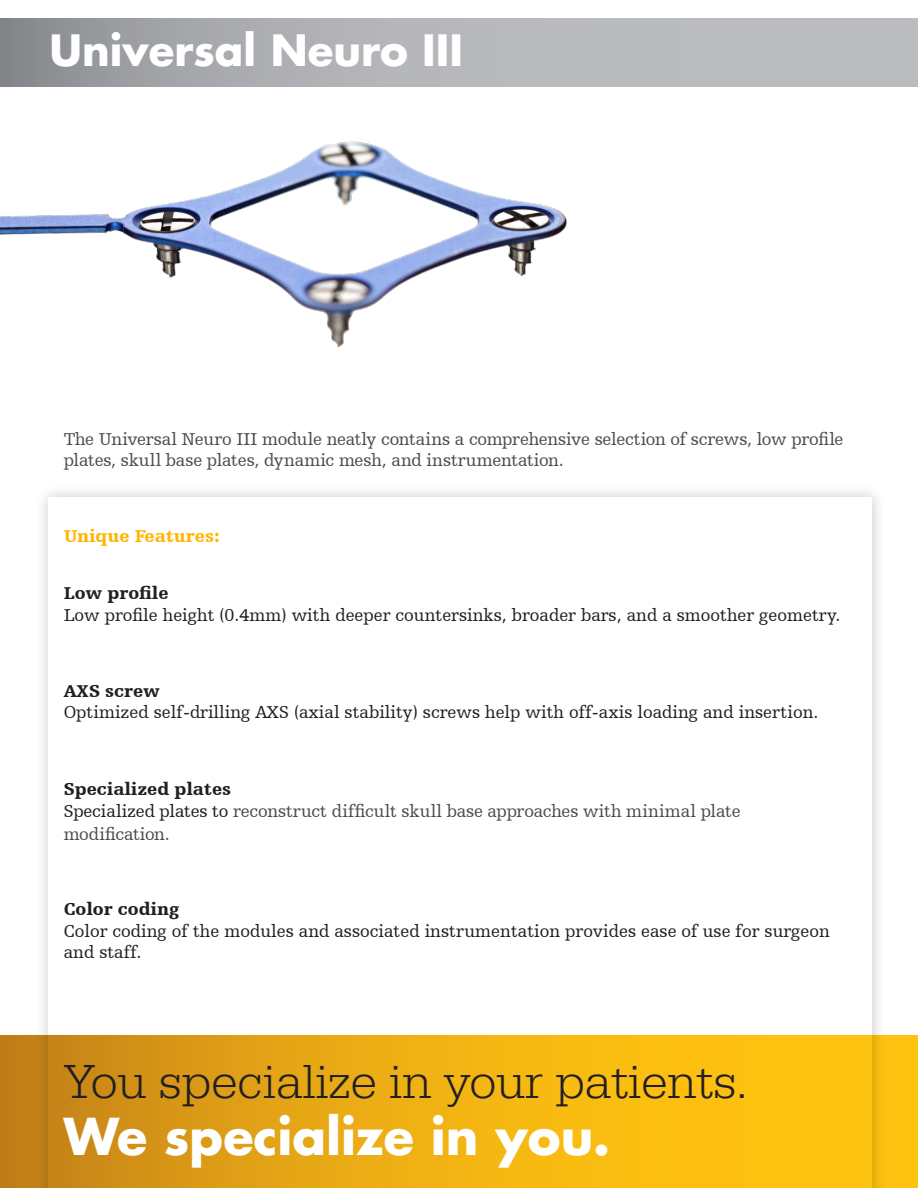
<style>
.page{position:relative;width:918px;height:1188px;background:#fff}
.page>*{position:absolute;margin:0;border:0;box-sizing:border-box;transform-origin:0 0}
.t1{font:300 49.5px/57px "URW Egyptienne TOT";color:#231f20}
.t2{font:700 42px "Futura For Stryker";color:#fff}
.t3{font:18px/21.6px "Humanist Slabserif 712 BT";color:#231f20}
.t4{font:18px/22.5px "Humanist Slabserif 712 BT";letter-spacing:-.01em;color:#4b4c4d}
.t5{font:900 18px "Humanist Slabserif 712 BT";color:#ffb500}
.s1{font-weight:900}
.s2{font-weight:900;color:#231f20}
.s3{color:#231f20}
.s4{font-family:"Futura For Stryker";font-weight:700;color:#fff}
</style>
<div class="page">
<div style="left:34px;top:483px;width:852px;height:705px;background:#231f20;opacity:.25"></div>
<div style="left:49px;top:497px;width:823px;height:691px;background:#fff"></div>
<svg style="left:0;top:18px;width:918px;height:69px"></svg>
<svg style="left:0;top:1036px;width:918px;height:152px"></svg>
<img style="left:0;top:70px;width:656px;height:278px">
<p class="t2" style="left:50px;top:22px;width:415px">Universal Neuro III</p>
<p class="t4" style="left:64px;top:428px;width:781px;line-height:21px">The Universal Neuro III module neatly contains a comprehensive selection of screws, low profile plates, skull base plates, dynamic mesh, and instrumentation.</p>
<p class="t5" style="left:64px;top:524px;width:158px">Unique Features:</p>
<p class="t3" style="left:64px;top:582px;width:778px"><span class="s1">Low profile<br></span>Low profile height (0.4mm) with deeper countersinks, broader bars, and a smoother geometry.</p>
<p class="t3" style="left:64px;top:679px;width:756px"><span class="s1">AXS screw<br></span>Optimized self-drilling AXS (axial stability) screws help with off-axis loading and insertion.</p>
<p class="t4" style="left:64px;top:777px;width:678px"><span class="s2">Specialized plates<br></span><span class="s3">Specialized plates to</span> reconstruct difficult skull base approaches with minimal plate modification.</p>
<p class="t3" style="left:64px;top:898px;width:768px"><span class="s1">Color coding<br></span>Color coding of the modules and associated instrumentation provides ease of use for surgeon and staff.</p>
<p class="t1" style="left:64px;top:1054px;width:685px">You specialize in your patients.<br><span class="s4">We specialize in you.</span></p>
</div>
